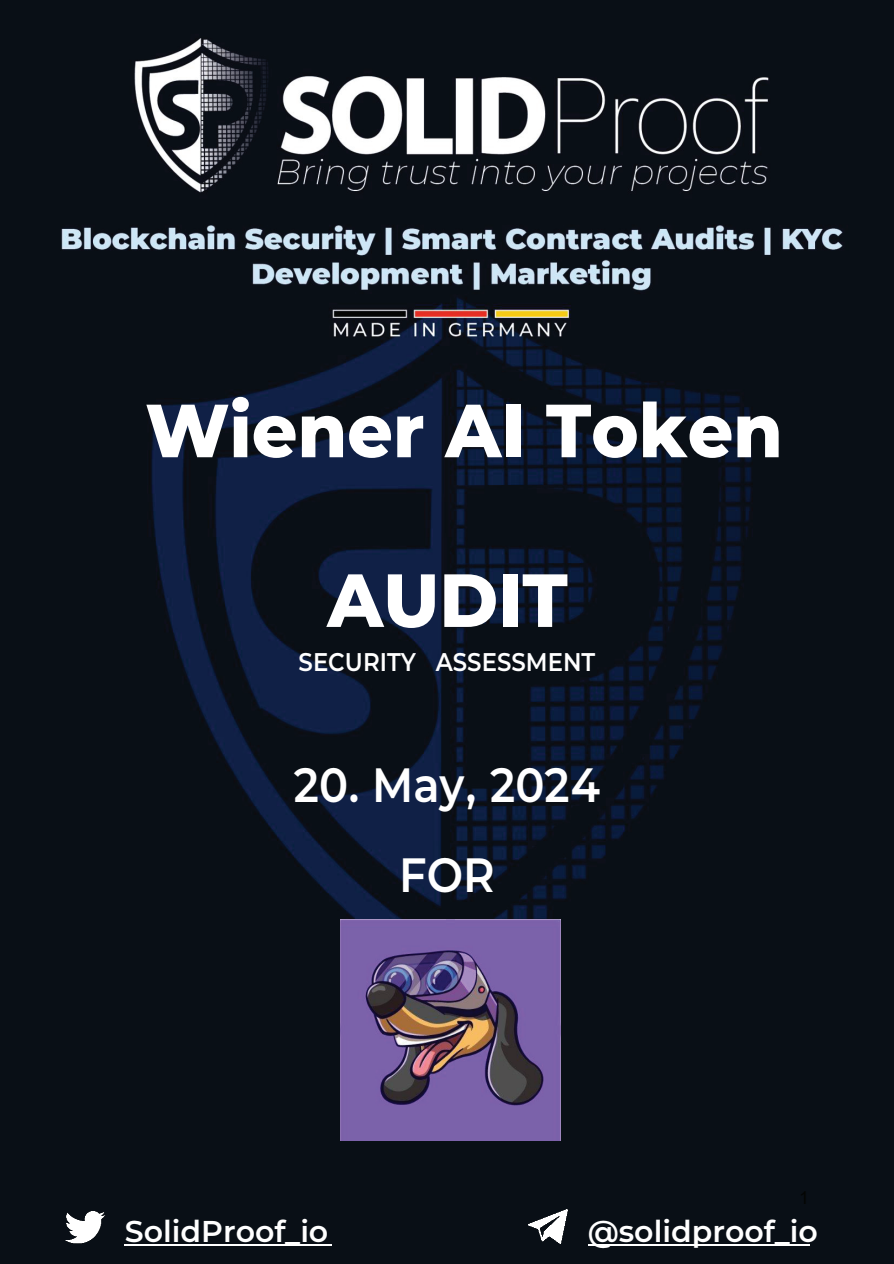
<style>
.page{position:relative;width:894px;height:1264px;background:#fff}
.page>*{position:absolute;margin:0;border:0;box-sizing:border-box;transform-origin:0 0}
.t1{font:800 75px "Montserrat";color:#fff;scale:.95 1}
.t2{font:600 48px/89.1px "Montserrat";color:#fff;text-align:center;scale:.9 1}
.t3{font:600 30px "Montserrat";color:#fff}
.t4{font:600 25.5px "Montserrat";color:#fff;scale:.89 1}
</style>
<div class="page">
<img style="left:0;top:0;width:893px;height:1263px">
<img style="left:65px;top:1206px;width:40px;height:40px">
<img style="left:528px;top:1209px;width:39px;height:34px">
<img style="left:340px;top:919px;width:220px;height:221px">
<hr style="left:125px;top:1243px;width:207px;height:2px;background:#fff">
<hr style="left:587px;top:1243px;width:222px;height:2px;background:#fff">
<h1 class="t1" style="left:145px;top:375px;width:672px">Wiener AI Token</h1>
<h1 class="t1" style="left:327px;top:545px;width:254px">AUDIT</h1>
<p class="t4" style="left:298px;top:643px;width:335px">SECURITY ASSESSMENT</p>
<h2 class="t2" style="left:294px;top:738px;width:342px">20. May, 2024<br>FOR</h2>
<p class="t3" style="left:125px;top:1209px;width:205px">SolidProof_io</p>
<p class="t3" style="left:587px;top:1209px;width:232px">@solidproof_io</p>
</div>
